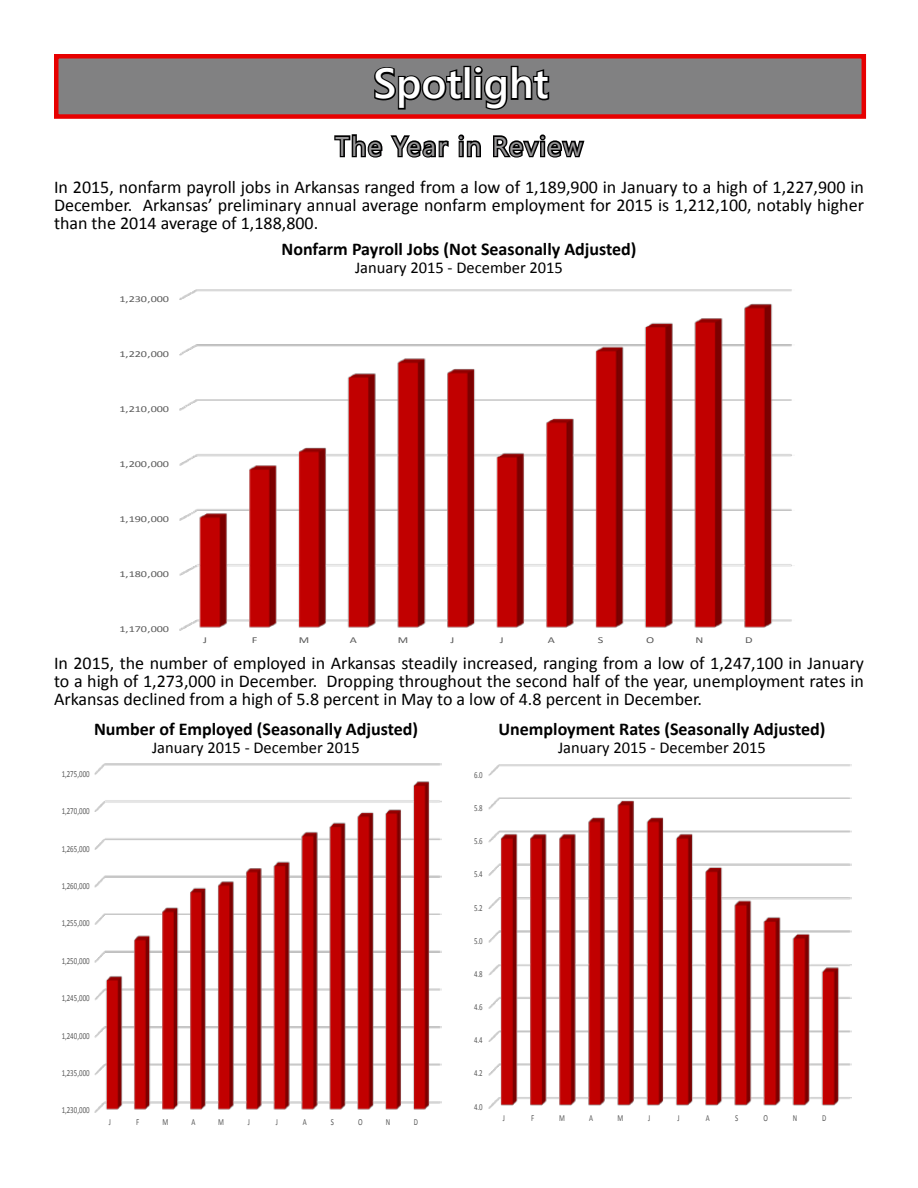
<style>
.page{position:relative;width:918px;height:1188px;background:#fff}
.page>*{position:absolute;margin:0;border:0;box-sizing:border-box;transform-origin:0 0}
.t1{font:600 42px "Segoe UI";color:#fff}
.t2{font:27px "Segoe UI";letter-spacing:.06em;color:#999899}
.t3{font:18px/18px "Calibri";color:#000;text-align:justify}
.t4{font:700 18px "Calibri";color:#000}
.t5{font:16.5px "Calibri";color:#000}
.t6{font:9.3px "Calibri";letter-spacing:-.005em;color:#595959;scale:.74 1}
.t7{font:9.15px "Calibri";color:#595959;scale:.75 1}
.t8{font:9px "Calibri";letter-spacing:-.005em;color:#595959;scale:1.35 1}
</style>
<div class="page">
<svg style="left:334px;top:134px;width:147px;height:24px"></svg>
<svg style="left:493px;top:134px;width:92px;height:24px"></svg>
<div style="left:54px;top:54px;width:812px;height:65px;background:#818182;border:4px solid #e70000"></div>
<svg style="left:374px;top:67px;width:89px;height:43px"></svg>
<div style="left:463px;top:66px;width:8px;height:34px;border:3px solid #000"></div>
<svg style="left:474px;top:65px;width:76px;height:45px"></svg>
<img style="left:179px;top:289px;width:613px;height:342px">
<img style="left:95px;top:763px;width:347px;height:349px">
<img style="left:488px;top:764px;width:363px;height:345px">
<h1 class="t1" style="left:373px;top:54px;width:177px">Spotlight</h1>
<h2 class="t2" style="left:335px;top:127px;width:249px">The Year in Review</h2>
<p class="t3" style="left:54px;top:178px;width:811px">In 2015, nonfarm payroll jobs in Arkansas ranged from a low of 1,189,900 in January to a high of 1,227,900 in December. Arkansas’ preliminary annual average nonfarm employment for 2015 is 1,212,100, notably higher than the 2014 average of 1,188,800.</p>
<p class="t4" style="left:282px;top:238px;width:356px">Nonfarm Payroll Jobs (Not Seasonally Adjusted)</p>
<p class="t5" style="left:355px;top:257px;width:209px">January 2015 - December 2015</p>
<p class="t8" style="left:120px;top:294px;width:38px">1,230,000</p>
<p class="t8" style="left:120px;top:349px;width:38px">1,220,000</p>
<p class="t8" style="left:120px;top:403px;width:38px">1,210,000</p>
<p class="t8" style="left:120px;top:458px;width:38px">1,200,000</p>
<p class="t8" style="left:120px;top:513px;width:38px">1,190,000</p>
<p class="t8" style="left:120px;top:568px;width:38px">1,180,000</p>
<p class="t8" style="left:120px;top:623px;width:38px">1,170,000</p>
<p class="t8" style="left:203px;top:634px;width:4px">J</p>
<p class="t8" style="left:252px;top:634px;width:6px">F</p>
<p class="t8" style="left:299px;top:634px;width:9px">M</p>
<p class="t8" style="left:350px;top:634px;width:7px">A</p>
<p class="t8" style="left:398px;top:634px;width:9px">M</p>
<p class="t8" style="left:450px;top:634px;width:4px">J</p>
<p class="t8" style="left:500px;top:634px;width:4px">J</p>
<p class="t8" style="left:548px;top:634px;width:7px">A</p>
<p class="t8" style="left:598px;top:634px;width:6px">S</p>
<p class="t8" style="left:646px;top:634px;width:8px">O</p>
<p class="t8" style="left:696px;top:634px;width:7px">N</p>
<p class="t8" style="left:745px;top:634px;width:7px">D</p>
<p class="t3" style="left:54px;top:654px;width:811px">In 2015, the number of employed in Arkansas steadily increased, ranging from a low of 1,247,100 in January to a high of 1,273,000 in December. Dropping throughout the second half of the year, unemployment rates in Arkansas declined from a high of 5.8 percent in May to a low of 4.8 percent in December.</p>
<p class="t4" style="left:94px;top:717px;width:326px">Number of Employed (Seasonally Adjusted)</p>
<p class="t5" style="left:152px;top:737px;width:209px">January 2015 - December 2015</p>
<p class="t4" style="left:498px;top:717px;width:329px">Unemployment Rates (Seasonally Adjusted)</p>
<p class="t5" style="left:558px;top:737px;width:209px">January 2015 - December 2015</p>
<p class="t6" style="left:62px;top:768px;width:39px">1,275,000</p>
<p class="t6" style="left:62px;top:805px;width:39px">1,270,000</p>
<p class="t6" style="left:62px;top:843px;width:39px">1,265,000</p>
<p class="t6" style="left:62px;top:880px;width:39px">1,260,000</p>
<p class="t6" style="left:62px;top:918px;width:39px">1,255,000</p>
<p class="t6" style="left:62px;top:955px;width:39px">1,250,000</p>
<p class="t6" style="left:62px;top:992px;width:39px">1,245,000</p>
<p class="t6" style="left:62px;top:1030px;width:39px">1,240,000</p>
<p class="t6" style="left:62px;top:1067px;width:39px">1,235,000</p>
<p class="t6" style="left:62px;top:1104px;width:39px">1,230,000</p>
<p class="t6" style="left:109px;top:1116px;width:4px">J</p>
<p class="t6" style="left:136px;top:1116px;width:6px">F</p>
<p class="t6" style="left:163px;top:1116px;width:9px">M</p>
<p class="t6" style="left:191px;top:1116px;width:7px">A</p>
<p class="t6" style="left:218px;top:1116px;width:9px">M</p>
<p class="t6" style="left:248px;top:1116px;width:4px">J</p>
<p class="t6" style="left:276px;top:1116px;width:4px">J</p>
<p class="t6" style="left:303px;top:1116px;width:7px">A</p>
<p class="t6" style="left:331px;top:1116px;width:6px">S</p>
<p class="t6" style="left:358px;top:1116px;width:8px">O</p>
<p class="t6" style="left:386px;top:1116px;width:8px">N</p>
<p class="t6" style="left:414px;top:1116px;width:7px">D</p>
<p class="t7" style="left:474px;top:769px;width:13px">6.0</p>
<p class="t7" style="left:474px;top:802px;width:13px">5.8</p>
<p class="t7" style="left:474px;top:835px;width:13px">5.6</p>
<p class="t7" style="left:474px;top:869px;width:13px">5.4</p>
<p class="t7" style="left:474px;top:902px;width:13px">5.2</p>
<p class="t7" style="left:474px;top:935px;width:13px">5.0</p>
<p class="t7" style="left:474px;top:968px;width:13px">4.8</p>
<p class="t7" style="left:474px;top:1001px;width:13px">4.6</p>
<p class="t7" style="left:474px;top:1034px;width:13px">4.4</p>
<p class="t7" style="left:474px;top:1068px;width:13px">4.2</p>
<p class="t7" style="left:474px;top:1101px;width:13px">4.0</p>
<p class="t7" style="left:503px;top:1112px;width:4px">J</p>
<p class="t7" style="left:531px;top:1112px;width:6px">F</p>
<p class="t7" style="left:559px;top:1112px;width:9px">M</p>
<p class="t7" style="left:589px;top:1112px;width:7px">A</p>
<p class="t7" style="left:617px;top:1112px;width:9px">M</p>
<p class="t7" style="left:648px;top:1112px;width:4px">J</p>
<p class="t7" style="left:677px;top:1112px;width:4px">J</p>
<p class="t7" style="left:706px;top:1112px;width:7px">A</p>
<p class="t7" style="left:735px;top:1112px;width:6px">S</p>
<p class="t7" style="left:764px;top:1112px;width:8px">O</p>
<p class="t7" style="left:793px;top:1112px;width:7px">N</p>
<p class="t7" style="left:822px;top:1112px;width:7px">D</p>
</div>
